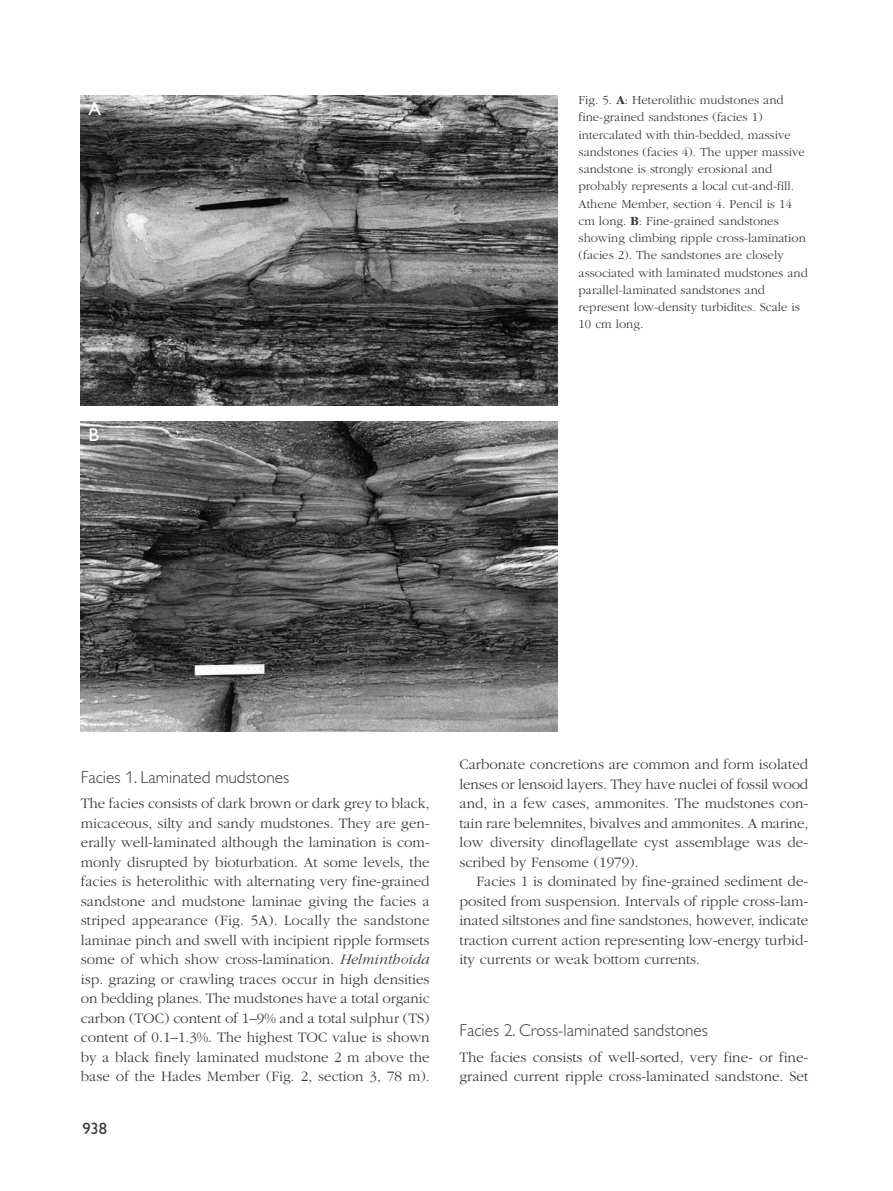
<style>
.page{position:relative;width:893px;height:1191px;background:#fff}
.page>*{position:absolute;margin:0;border:0;box-sizing:border-box;transform-origin:0 0}
.t1{font:18.75px "Gill Sans";color:#fff}
.t2{font:300 17.25px "Gill Alt One";color:#383a3b}
.t3{font:16.5px "Gill Alt One";color:#383a3b}
.t4{font:300 15px/19.5px "Garamond";color:#383a3b;text-align:justify}
.t5{font:300 12.75px/17.2px "Garamond";color:#383a3b}
.s1{font-weight:700}
.s2{font-style:italic}
</style>
<div class="page">
<img style="left:81px;top:95px;width:476px;height:310px">
<img style="left:81px;top:421px;width:476px;height:311px">
<p class="t1" style="left:88px;top:103px;width:14px">A</p>
<p class="t1" style="left:88px;top:428px;width:12px">B</p>
<p class="t5" style="left:578px;top:92px;width:231px">Fig. 5. <span class="s1">A</span>: Heterolithic mudstones and fine-grained sandstones (facies 1) intercalated with thin-bedded, massive sandstones (facies 4). The upper massive sandstone is strongly erosional and probably represents a local cut-and-fill.<br>Athene Member, section 4. Pencil is 14 cm long. <span class="s1">B</span>: Fine-grained sandstones showing climbing ripple cross-lamination (facies 2). The sandstones are closely associated with laminated mudstones and parallel-laminated sandstones and represent low-density turbidites. Scale is 10 cm long.</p>
<p class="t2" style="left:81px;top:770px;width:210px">Facies 1. Laminated mudstones</p>
<p class="t4" style="left:81px;top:795px;width:350px">The facies consists of dark brown or dark grey to black, micaceous, silty and sandy mudstones. They are gen&shy;erally well-laminated although the lamination is com&shy;monly disrupted by bioturbation. At some levels, the facies is heterolithic with alternating very fine-grained sandstone and mudstone laminae giving the facies a striped appearance (Fig. 5A). Locally the sandstone laminae pinch and swell with incipient ripple formsets some of which show cross-lamination. <span class="s2">Helminthoida </span>isp. grazing or crawling traces occur in high densities on bedding planes. The mudstones have a total organic carbon (TOC) content of 1–9% and a total sulphur (TS) content of 0.1–1.3%. The highest TOC value is shown by a black finely laminated mudstone 2 m above the base of the Hades Member (Fig. 2, section 3, 78 m).</p>
<p class="t3" style="left:82px;top:1122px;width:26px">938</p>
<p class="t4" style="left:459px;top:756px;width:350px">Carbonate concretions are common and form isolated lenses or lensoid layers. They have nuclei of fossil wood and, in a few cases, ammonites. The mudstones con&shy;tain rare belemnites, bivalves and ammonites. A marine, low diversity dinoflagellate cyst assemblage was de&shy;scribed by Fensome (1979).</p>
<p class="t4" style="left:459px;top:873px;width:350px;text-indent:17px">Facies 1 is dominated by fine-grained sediment de&shy;posited from suspension. Intervals of ripple cross-lam&shy;inated siltstones and fine sandstones, however, indicate traction current action representing low-energy turbid&shy;ity currents or weak bottom currents.</p>
<p class="t2" style="left:459px;top:1024px;width:250px">Facies 2. Cross-laminated sandstones</p>
<p class="t4" style="left:459px;top:1048px;width:350px">The facies consists of well-sorted, very fine- or fine&shy;grained current ripple cross-laminated sandstone. Set</p>
</div>
